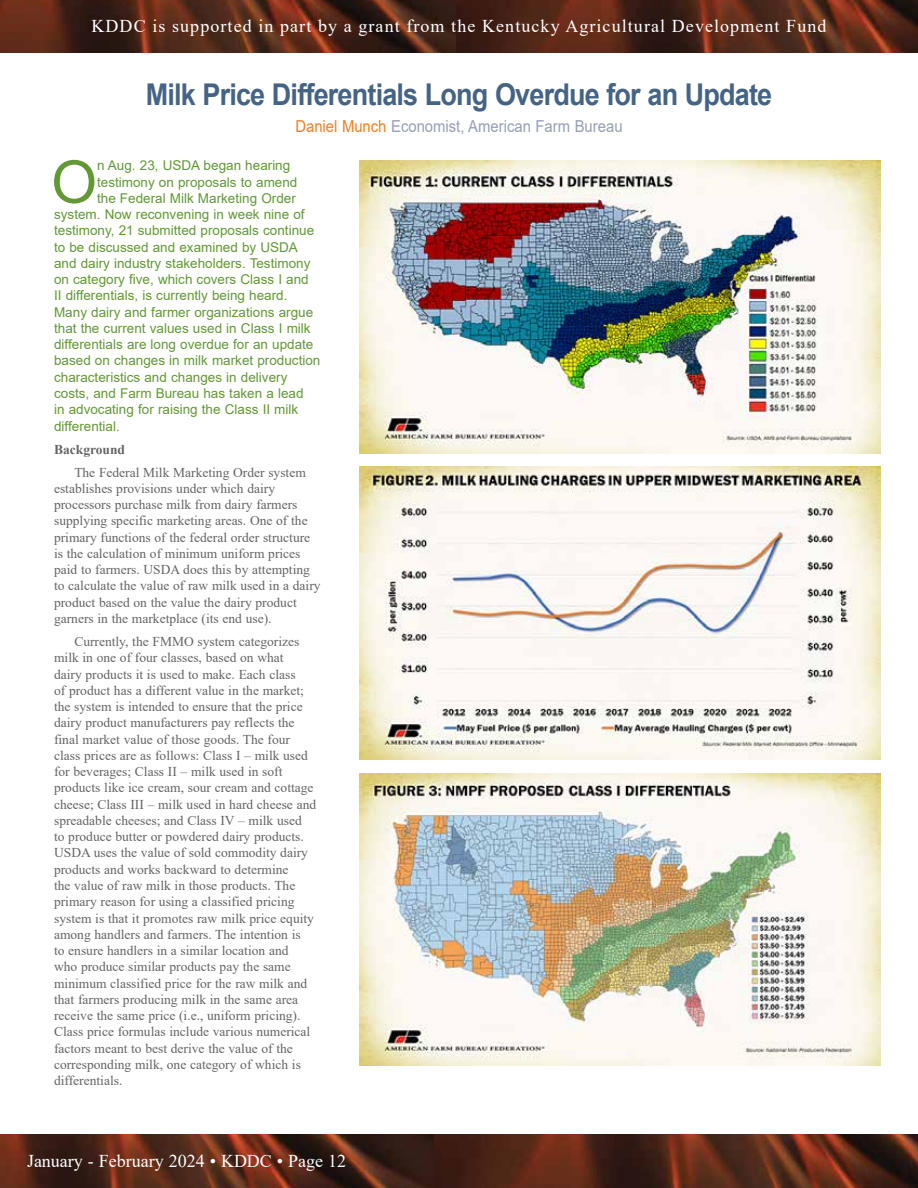
<style>
.page{position:relative;width:918px;height:1188px;background:#fff}
.page>*{position:absolute;margin:0;border:0;box-sizing:border-box;transform-origin:0 0}
.t1{font:58.95px "Arial";color:#629836}
.t2{font:700 30px "Arial";letter-spacing:-.03em;color:#456485;scale:.9 1}
.t3{font:18px "Times New Roman";letter-spacing:.06em;color:#fff}
.t4{font:18px "Times New Roman";color:#fff}
.t5{font:16.5px "Arial";color:#969fb5;scale:.9 1}
.t6{font:13.5px/16.2px "Times New Roman";color:#636466}
.t7{font:13.5px "Arial";color:#629836}
.t8{font:700 13.5px "Times New Roman";color:#636466}
.s1{color:#f57d23}
</style>
<div class="page">
<img style="left:433px;top:1134px;width:485px;height:54px">
<img style="left:0;top:1134px;width:433px;height:54px">
<img style="left:0;top:0;width:457px;height:53px">
<img style="left:457px;top:0;width:461px;height:53px">
<img style="left:360px;top:160px;width:520px;height:293px">
<img style="left:360px;top:467px;width:520px;height:292px">
<img style="left:360px;top:773px;width:520px;height:293px">
<h3 class="t3" style="left:91px;top:13px;width:737px">KDDC is supported in part by a grant from the Kentucky Agricultural Development Fund</h3>
<h2 class="t2" style="left:146px;top:73px;width:698px">Milk Price Differentials Long Overdue for an Update</h2>
<p class="t5" style="left:295px;top:114px;width:365px"><span class="s1">Daniel Munch</span> Economist, American Farm Bureau</p>
<h1 class="t1" style="left:51px;top:141px;width:47px">O</h1>
<p class="t7" style="left:97px;top:156px;width:195px">n Aug. 23, USDA began hearing</p>
<p class="t7" style="left:97px;top:172px;width:202px">testimony on proposals to amend</p>
<p class="t7" style="left:97px;top:189px;width:200px">the Federal Milk Marketing Order</p>
<p class="t7" style="left:54px;top:205px;width:252px">system. Now reconvening in week nine of</p>
<p class="t7" style="left:54px;top:221px;width:262px">testimony, 21 submitted proposals continue</p>
<p class="t7" style="left:54px;top:238px;width:245px">to be discussed and examined by USDA</p>
<p class="t7" style="left:54px;top:254px;width:258px">and dairy industry stakeholders. Testimony</p>
<p class="t7" style="left:54px;top:270px;width:256px">on category five, which covers Class I and</p>
<p class="t7" style="left:54px;top:286px;width:235px">II differentials, is currently being heard.</p>
<p class="t7" style="left:54px;top:303px;width:261px">Many dairy and farmer organizations argue</p>
<p class="t7" style="left:54px;top:319px;width:258px">that the current values used in Class I milk</p>
<p class="t7" style="left:54px;top:335px;width:261px">differentials are long overdue for an update</p>
<p class="t7" style="left:54px;top:351px;width:268px">based on changes in milk market production</p>
<p class="t7" style="left:54px;top:368px;width:235px">characteristics and changes in delivery</p>
<p class="t7" style="left:54px;top:384px;width:251px">costs, and Farm Bureau has taken a lead</p>
<p class="t7" style="left:54px;top:400px;width:246px">in advocating for raising the Class II milk</p>
<p class="t7" style="left:54px;top:417px;width:67px">differential.</p>
<p class="t8" style="left:54px;top:439px;width:73px">Background</p>
<p class="t6" style="left:54px;top:464px;width:268px;text-indent:20px">The Federal Milk Marketing Order system establishes provisions under which dairy processors purchase milk from dairy farmers supplying specific marketing areas. One of the primary functions of the federal order structure is the calculation of minimum uniform prices paid to farmers. USDA does this by attempting to calculate the value of raw milk used in a dairy product based on the value the dairy product garners in the marketplace (its end use).</p>
<p class="t6" style="left:54px;top:633px;width:264px;text-indent:20px">Currently, the FMMO system categorizes milk in one of four classes, based on what<br>dairy products it is used to make. Each class<br>of product has a different value in the market; the system is intended to ensure that the price dairy product manufacturers pay reflects the final market value of those goods. The four class prices are as follows: Class I – milk used for beverages; Class II – milk used in soft products like ice cream, sour cream and cottage cheese; Class III – milk used in hard cheese and spreadable cheeses; and Class IV – milk used<br>to produce butter or powdered dairy products.<br>USDA uses the value of sold commodity dairy products and works backward to determine<br>the value of raw milk in those products. The primary reason for using a classified pricing system is that it promotes raw milk price equity among handlers and farmers. The intention is<br>to ensure handlers in a similar location and<br>who produce similar products pay the same minimum classified price for the raw milk and that farmers producing milk in the same area receive the same price (i.e., uniform pricing).<br>Class price formulas include various numerical factors meant to best derive the value of the corresponding milk, one category of which is differentials.</p>
<h3 class="t4" style="left:27px;top:1148px;width:321px">January - February 2024 • KDDC • Page 12</h3>
</div>
